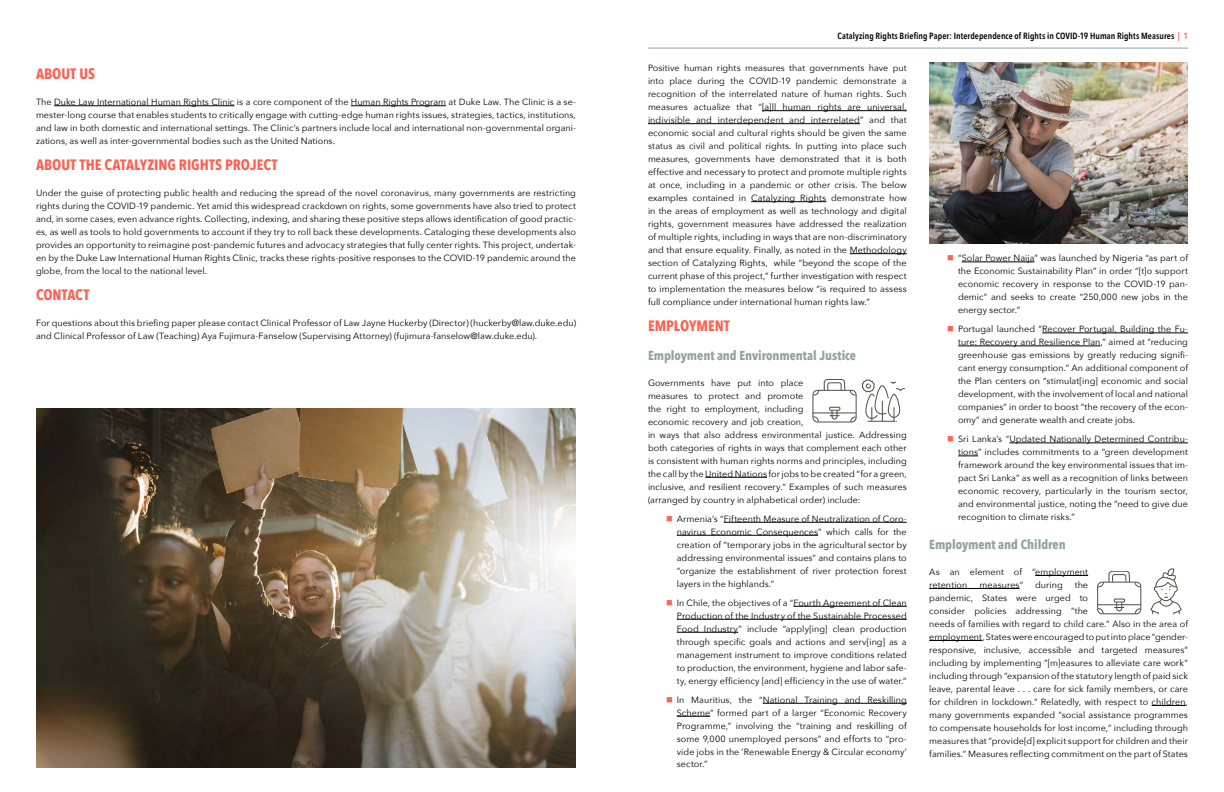
<style>
.page{position:relative;width:1224px;height:792px;background:#fff}
.page>*{position:absolute;margin:0;border:0;box-sizing:border-box;transform-origin:0 0}
.t1{font:700 15px "Avenir Next Condensed";color:#ff6152}
.t2{font:700 13px "Avenir Next Condensed";letter-spacing:-.005em;color:#91a1a1}
.t3{font:9px/13px "Avenir Next";letter-spacing:.005em;color:#000;text-align:justify}
.t4{font:600 9px "Avenir Next Condensed";letter-spacing:.01em;color:#000}
.s1{color:#ff6152}
</style>
<div class="page">
<hr style="left:648px;top:48px;width:540px;height:1px;background:#91a1a1">
<hr style="left:762px;top:110px;width:145px;height:1px;background:#000">
<hr style="left:648px;top:123px;width:212px;height:1px;background:#000">
<hr style="left:751px;top:201px;width:75px;height:1px;background:#000">
<hr style="left:850px;top:253px;width:57px;height:1px;background:#000">
<hr style="left:705px;top:477px;width:62px;height:1px;background:#000">
<hr style="left:724px;top:522px;width:183px;height:1px;background:#000">
<hr style="left:677px;top:535px;width:141px;height:1px;background:#000">
<hr style="left:793px;top:606px;width:114px;height:1px;background:#000">
<hr style="left:677px;top:619px;width:230px;height:1px;background:#000">
<hr style="left:677px;top:632px;width:61px;height:1px;background:#000">
<hr style="left:763px;top:703px;width:144px;height:1px;background:#000">
<hr style="left:677px;top:716px;width:33px;height:1px;background:#000">
<hr style="left:962px;top:262px;width:73px;height:1px;background:#000">
<hr style="left:1042px;top:333px;width:146px;height:1px;background:#000">
<hr style="left:958px;top:346px;width:142px;height:1px;background:#000">
<hr style="left:1009px;top:443px;width:179px;height:1px;background:#000">
<svg style="left:958px;top:456px;width:20px;height:1px"></svg>
<hr style="left:1035px;top:575px;width:53px;height:1px;background:#000">
<hr style="left:929px;top:588px;width:91px;height:1px;background:#000">
<hr style="left:929px;top:640px;width:53px;height:1px;background:#000">
<hr style="left:1152px;top:705px;width:34px;height:1px;background:#000">
<img style="left:36px;top:409px;width:540px;height:359px">
<div style="left:813px;top:390px;width:44px;height:32px;border:1px solid #4f4d4a;border-radius:5px"></div>
<hr style="left:813px;top:413px;width:43px;height:1px;background:#4f4d4a">
<div style="left:829px;top:407px;width:11px;height:4px;border:1px solid #4f4d4a"></div>
<svg style="left:830px;top:410px;width:9px;height:10px"></svg>
<svg style="left:850px;top:416px;width:6px;height:6px"></svg>
<svg style="left:813px;top:416px;width:6px;height:6px"></svg>
<svg style="left:813px;top:379px;width:43px;height:17px"></svg>
<hr style="left:54px;top:106px;width:180px;height:1px;background:#000">
<hr style="left:351px;top:106px;width:95px;height:1px;background:#000">
<svg style="left:862px;top:379px;width:43px;height:43px"></svg>
<div style="left:1097px;top:582px;width:44px;height:32px;border:1px solid #4f4d4a;border-radius:5px"></div>
<hr style="left:1098px;top:604px;width:43px;height:1px;background:#4f4d4a">
<svg style="left:1114px;top:599px;width:11px;height:12px"></svg>
<svg style="left:1135px;top:608px;width:6px;height:6px"></svg>
<svg style="left:1098px;top:608px;width:6px;height:6px"></svg>
<svg style="left:1097px;top:571px;width:44px;height:16px"></svg>
<svg style="left:1151px;top:568px;width:31px;height:47px"></svg>
<img style="left:929px;top:62px;width:259px;height:181px">
<h1 class="t1" style="left:36px;top:65px;width:61px">ABOUT US</h1>
<p class="t3" style="left:36px;top:95px;width:541px">The Duke Law International Human Rights Clinic is a core component of the Human Rights Program at Duke Law. The Clinic is a se&shy;mester-long course that enables students to critically engage with cutting-edge human rights issues, strategies, tactics, institutions, and law in both domestic and international settings. The Clinic’s partners include local and international non-governmental organi&shy;zations, as well as inter-governmental bodies such as the United Nations.</p>
<h1 class="t1" style="left:36px;top:156px;width:243px">ABOUT THE CATALYZING RIGHTS PROJECT</h1>
<p class="t3" style="left:36px;top:186px;width:542px">Under the guise of protecting public health and reducing the spread of the novel coronavirus, many governments are restricting rights during the COVID-19 pandemic. Yet amid this widespread crackdown on rights, some governments have also tried to protect and, in some cases, even advance rights. Collecting, indexing, and sharing these positive steps allows identification of good practic&shy;es, as well as tools to hold governments to account if they try to roll back these developments. Cataloging these developments also provides an opportunity to reimagine post-pandemic futures and advocacy strategies that fully center rights. This project, undertak&shy;en by the Duke Law International Human Rights Clinic, tracks these rights-positive responses to the COVID-19 pandemic around the globe, from the local to the national level.</p>
<h1 class="t1" style="left:36px;top:286px;width:55px">CONTACT</h1>
<p class="t3" style="left:36px;top:316px;width:542px">For questions about this briefing paper please contact Clinical Professor of Law Jayne Huckerby (Director) (huckerby@law.duke.edu) and Clinical Professor of Law (Teaching) Aya Fujimura-Fanselow (Supervising Attorney) (fujimura-fanselow@law.duke.edu).</p>
<p class="t4" style="left:837px;top:28px;width:352px">Catalyzing Rights Briefing Paper: Interdependence of Rights in COVID-19 Human Rights Measures <span class="s1">| 1</span></p>
<p class="t3" style="left:648px;top:61px;width:260px">Positive human rights measures that governments have put into place during the COVID-19 pandemic demonstrate a recognition of the interrelated nature of human rights. Such measures actualize that “[a]ll human rights are universal, indivisible and interdependent and interrelated” and that economic social and cultural rights should be given the same status as civil and political rights. In putting into place such measures, governments have demonstrated that it is both effective and necessary to protect and promote multiple rights at once, including in a pandemic or other crisis. The below examples contained in Catalyzing Rights demonstrate how in the areas of employment as well as technology and digital rights, government measures have addressed the realization of multiple rights, including in ways that are non-discriminatory and that ensure equality. Finally, as noted in the Methodology section of Catalyzing Rights, while “beyond the scope of the current phase of this project,” further investigation with respect to implementation the measures below “is required to assess full compliance under international human rights law.”</p>
<h1 class="t1" style="left:648px;top:317px;width:84px">EMPLOYMENT</h1>
<h2 class="t2" style="left:648px;top:347px;width:209px">Employment and Environmental Justice</h2>
<p class="t3" style="left:648px;top:376px;width:260px;text-align:left">Governments have put into place<br>measures to protect and promote<br>the right to employment, including<br>economic recovery and job creation,<br>in ways that also address environmental justice. Addressing both categories of rights in ways that complement each other is consistent with human rights norms and principles, including the call by the United Nations for jobs to be created “for a green, inclusive, and resilient recovery.” Examples of such measures (arranged by country in alphabetical order) include:</p>
<p class="t3" style="left:677px;top:512px;width:231px;text-indent:-11px"><span class="s1">■</span> Armenia’s “Fifteenth Measure of Neutralization of Coro&shy;navirus Economic Consequences” which calls for the creation of “temporary jobs in the agricultural sector by addressing environmental issues” and contains plans to “organize the establishment of river protection forest layers in the highlands.”</p>
<p class="t3" style="left:677px;top:596px;width:231px;text-indent:-11px"><span class="s1">■</span> In Chile, the objectives of a “Fourth Agreement of Clean Production of the Industry of the Sustainable Processed Food Industry” include “apply[ing] clean production through specific goals and actions and serv[ing] as a management instrument to improve conditions related to production, the environment, hygiene and labor safe&shy;ty, energy efficiency [and] efficiency in the use of water.”</p>
<p class="t3" style="left:677px;top:693px;width:231px;text-indent:-11px"><span class="s1">■</span> In Mauritius, the “National Training and Reskilling Scheme” formed part of a larger “Economic Recovery Programme,” involving the “training and reskilling of some 9,000 unemployed persons” and efforts to “pro&shy;vide jobs in the ‘Renewable Energy &amp; Circular economy’ sector.”</p>
<p class="t3" style="left:958px;top:251px;width:231px;text-indent:-11px"><span class="s1">■</span> “Solar Power Naija” was launched by Nigeria “as part of the Economic Sustainability Plan” in order “[t]o support economic recovery in response to the COVID-19 pan&shy;demic” and seeks to create “250,000 new jobs in the energy sector.”</p>
<p class="t3" style="left:958px;top:322px;width:231px;text-indent:-11px"><span class="s1">■</span> Portugal launched “Recover Portugal, Building the Fu&shy;ture: Recovery and Resilience Plan,” aimed at “reducing greenhouse gas emissions by greatly reducing signifi&shy;cant energy consumption.” An additional component of the Plan centers on “stimulat[ing] economic and social development, with the involvement of local and national companies” in order to boost “the recovery of the econ&shy;omy” and generate wealth and create jobs.</p>
<p class="t3" style="left:958px;top:432px;width:231px;text-indent:-11px"><span class="s1">■</span> Sri Lanka’s “Updated Nationally Determined Contribu&shy;tions” includes commitments to a “green development framework around the key environmental issues that im&shy;pact Sri Lanka” as well as a recognition of links between economic recovery, particularly in the tourism sector, and environmental justice, noting the “need to give due recognition to climate risks.”</p>
<h2 class="t2" style="left:929px;top:536px;width:138px">Employment and Children</h2>
<p class="t3" style="left:929px;top:565px;width:160px">As an element of “employment retention</p>
<p class="t3" style="left:929px;top:578px;width:260px;text-align:left;text-indent:145px">the<br>pandemic, States were urged to<br>consider policies addressing “the<br>needs of families with regard to child care.” Also in the area of employment, States were encouraged to put into place “gender&shy;responsive, inclusive, accessible and targeted measures” including by implementing “[m]easures to alleviate care work” including through “expansion of the statutory length of paid sick leave, parental leave . . . care for sick family members, or care for children in lockdown.” Relatedly, with respect to children, many governments expanded “social assistance programmes to compensate households for lost income,” including through measures that “provide[d] explicit support for children and their families.” Measures reflecting commitment on the part of States</p>
<p class="t3" style="left:980px;top:578px;width:45px">measures”</p>
<p class="t3" style="left:1035px;top:578px;width:29px">during</p>
</div>
